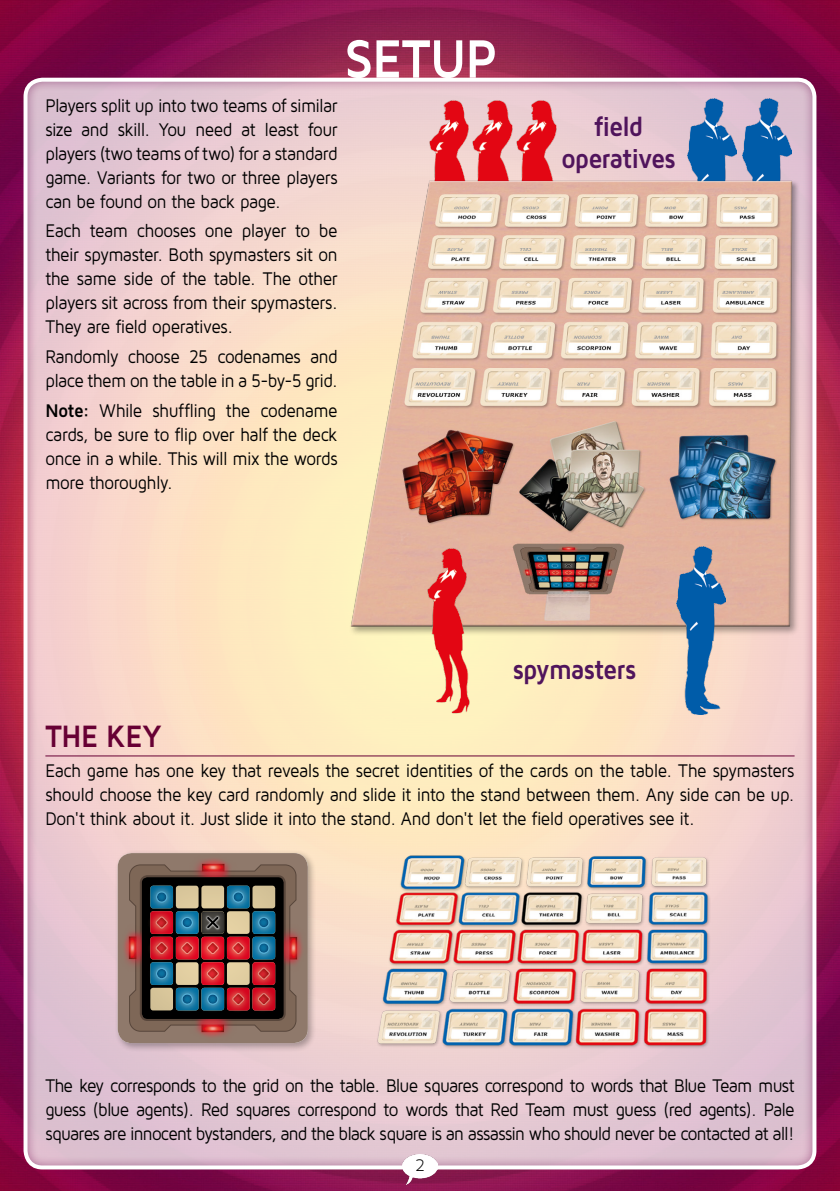
<style>
.page{position:relative;width:840px;height:1191px;background:#fff}
.page>*{position:absolute;margin:0;border:0;box-sizing:border-box;transform-origin:0 0}
.t1{font:700 56px "Maven Pro";letter-spacing:-.025em;color:#fff;scale:.9 1}
.t2{font:700 32px "Maven Pro";letter-spacing:-.015em;color:#670034;scale:.9 1}
.t3{font:700 28px/32px "Maven Pro";letter-spacing:-.04em;color:#50145c;text-align:center;scale:.9 1}
.t4{font:19px/24px "Maven Pro";letter-spacing:-.03em;color:#000;text-align:justify;scale:.9 1}
.t5{font:18px "Maven Pro Light 300";color:#000}
.s1{font-weight:700}
</style>
<div class="page">
<img style="left:0;top:0;width:839px;height:1191px">
<div style="left:22px;top:77px;width:795px;height:1094px;background:#5e0a4f;opacity:.75"></div>
<img style="left:403px;top:1154px;width:34px;height:30px">
<hr style="left:45px;top:755px;width:749px;height:1px;background:#670034">
<img style="left:328px;top:57px;width:490px;height:582px">
<img style="left:676px;top:546px;width:48px;height:168px">
<img style="left:424px;top:546px;width:48px;height:168px">
<div style="left:114px;top:849px;width:203px;height:203px;background:#000;opacity:.3"></div>
<svg style="left:118px;top:853px;width:189px;height:190px;background:#6e5349"></svg>
<div style="left:150px;top:885px;width:125px;height:125px;background:#000;opacity:.5"></div>
<img style="left:369px;top:845px;width:352px;height:211px">
<p class="t4" style="left:45px;top:92px;width:326px">Players split up into two teams of similar size and skill. You need at least four players (two teams of two) for a standard game. Variants for two or three players can be found on the back page.</p>
<p class="t4" style="left:45px;top:218px;width:326px">Each team chooses one player to be their spymaster. Both spymasters sit on the same side of the table. The other players sit across from their spymasters.<br>They are field operatives.</p>
<p class="t4" style="left:45px;top:344px;width:326px">Randomly choose 25 codenames and place them on the table in a 5-by-5 grid.</p>
<p class="t4" style="left:45px;top:397px;width:326px"><span class="s1">Note:</span> While shuffling the codename cards, be sure to flip over half the deck once in a while. This will mix the words more thoroughly.</p>
<h1 class="t1" style="left:344px;top:23px;width:171px">SETUP</h1>
<h3 class="t3" style="left:561px;top:109px;width:129px">field operatives</h3>
<h3 class="t3" style="left:512px;top:652px;width:139px">spymasters</h3>
<h2 class="t2" style="left:45px;top:715px;width:131px">THE KEY</h2>
<p class="t4" style="left:45px;top:757px;width:833px">Each game has one key that reveals the secret identities of the cards on the table. The spymasters should choose the key card randomly and slide it into the stand between them. Any side can be up.<br>Don't think about it. Just slide it into the stand. And don't let the field operatives see it.</p>
<p class="t4" style="left:45px;top:1073px;width:833px">The key corresponds to the grid on the table. Blue squares correspond to words that Blue Team must guess (blue agents). Red squares correspond to words that Red Team must guess (red agents). Pale squares are innocent bystanders, and the black square is an assassin who should never be contacted at all!</p>
<p class="t5" style="left:415px;top:1155px;width:11px">2</p>
</div>
